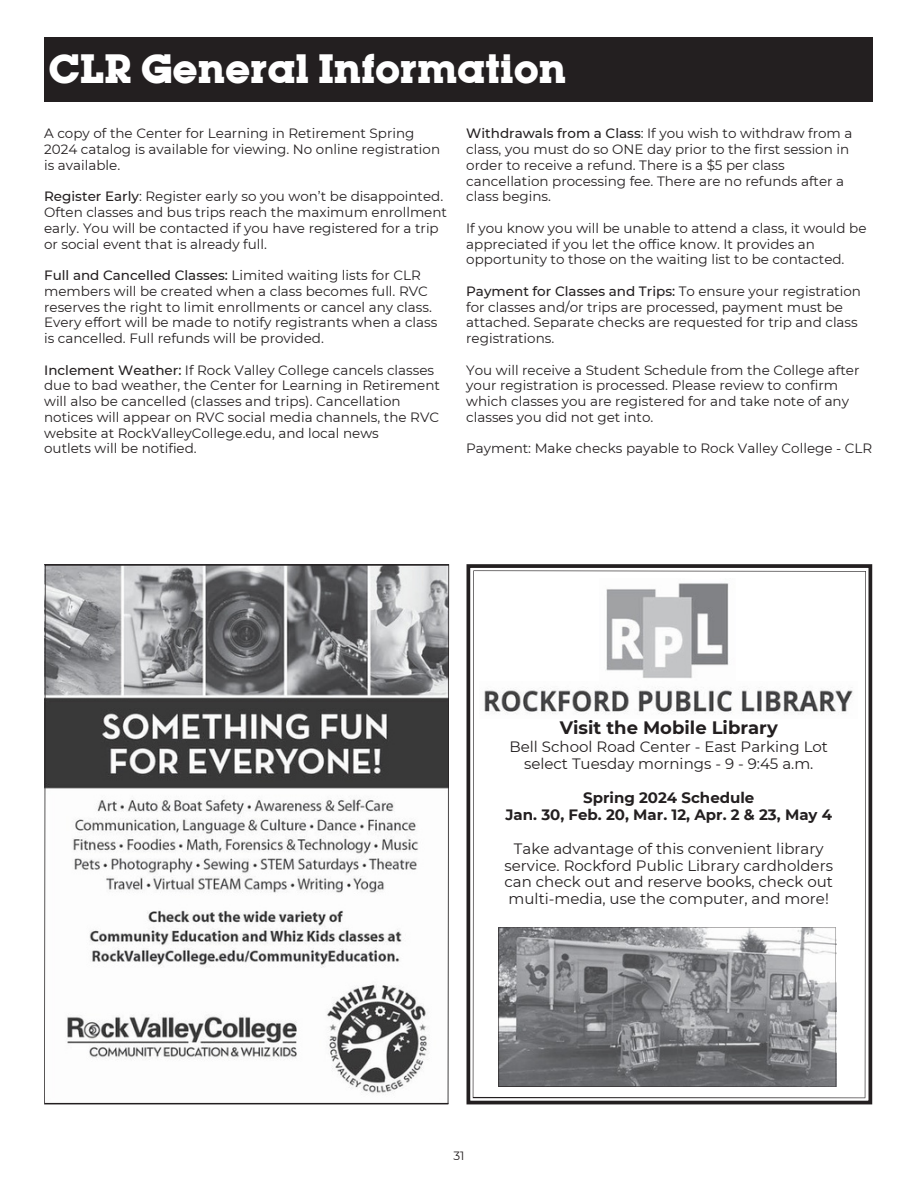
<style>
.page{position:relative;width:918px;height:1188px;background:#fff}
.page>*{position:absolute;margin:0;border:0;box-sizing:border-box;transform-origin:0 0}
.t1{font:700 36px "Lubalin";color:#fff}
.t2{font:700 18px "Montserrat";color:#231f20}
.t3{font:15px/16.8px "Montserrat";color:#231f20;text-align:center}
.t4{font:700 15px/16.8px "Montserrat";color:#231f20;text-align:center}
.t5{font:13.5px/15.8px "Montserrat";color:#231f20}
.t6{font:12px "Montserrat";color:#231f20}
.s1{font-weight:500}
</style>
<div class="page">
<div style="left:44px;top:37px;width:828px;height:65px;background:#231f20"></div>
<svg style="left:44px;top:564px;width:405px;height:540px"></svg>
<svg style="left:466px;top:564px;width:406px;height:540px"></svg>
<svg style="left:473px;top:570px;width:393px;height:528px"></svg>
<h1 class="t1" style="left:49px;top:43px;width:519px">CLR General Information</h1>
<p class="t5" style="left:44px;top:126px;width:398px">A copy of the Center for Learning in Retirement Spring<br>2024 catalog is available for viewing. No online registration is available.</p>
<p class="t5" style="left:44px;top:189px;width:404px"><span class="s1">Register Early</span>: Register early so you won’t be disappointed.<br>Often classes and bus trips reach the maximum enrollment early. You will be contacted if you have registered for a trip or social event that is already full.</p>
<p class="t5" style="left:44px;top:267px;width:395px"><span class="s1">Full and Cancelled Classes:</span> Limited waiting lists for CLR members will be created when a class becomes full. RVC reserves the right to limit enrollments or cancel any class.<br>Every effort will be made to notify registrants when a class is cancelled. Full refunds will be provided.</p>
<p class="t5" style="left:44px;top:362px;width:397px"><span class="s1">Inclement Weather:</span> If Rock Valley College cancels classes due to bad weather, the Center for Learning in Retirement will also be cancelled (classes and trips). Cancellation notices will appear on RVC social media channels, the RVC website at RockValleyCollege.edu, and local news</p>
<p class="t5" style="left:44px;top:441px;width:154px">outlets will be notified.</p>
<p class="t5" style="left:466px;top:126px;width:388px"><span class="s1">Withdrawals from a Class</span>: If you wish to withdraw from a class, you must do so ONE day prior to the first session in order to receive a refund. There is a $5 per class</p>
<p class="t5" style="left:466px;top:173px;width:379px">cancellation processing fee. There are no refunds after a class begins.</p>
<p class="t5" style="left:466px;top:220px;width:402px">If you know you will be unable to attend a class, it would be appreciated if you let the office know. It provides an opportunity to those on the waiting list to be contacted.</p>
<p class="t5" style="left:466px;top:283px;width:396px"><span class="s1">Payment for Classes and Trips:</span> To ensure your registration for classes and/or trips are processed, payment must be attached. Separate checks are requested for trip and class registrations.</p>
<p class="t5" style="left:466px;top:362px;width:395px">You will receive a Student Schedule from the College after your registration is processed. Please review to confirm which classes you are registered for and take note of any classes you did not get into.</p>
<p class="t5" style="left:466px;top:441px;width:408px">Payment: Make checks payable to Rock Valley College - CLR</p>
<p class="t2" style="left:560px;top:717px;width:220px">Visit the Mobile Library</p>
<p class="t3" style="left:510px;top:739px;width:320px">Bell School Road Center - East Parking Lot</p>
<h2 class="t3" style="left:524px;top:756px;width:291px">select Tuesday mornings - 9 - 9:45 a.m.</h2>
<p class="t4" style="left:505px;top:789px;width:328px">Spring 2024 Schedule<br>Jan. 30, Feb. 20, Mar. 12, Apr. 2 &amp; 23, May 4</p>
<p class="t3" style="left:504px;top:840px;width:330px">Take advantage of this convenient library service. Rockford Public Library cardholders can check out and reserve books, check out multi-media, use the computer, and more!</p>
<p class="t6" style="left:453px;top:1148px;width:13px">31</p>
</div>
